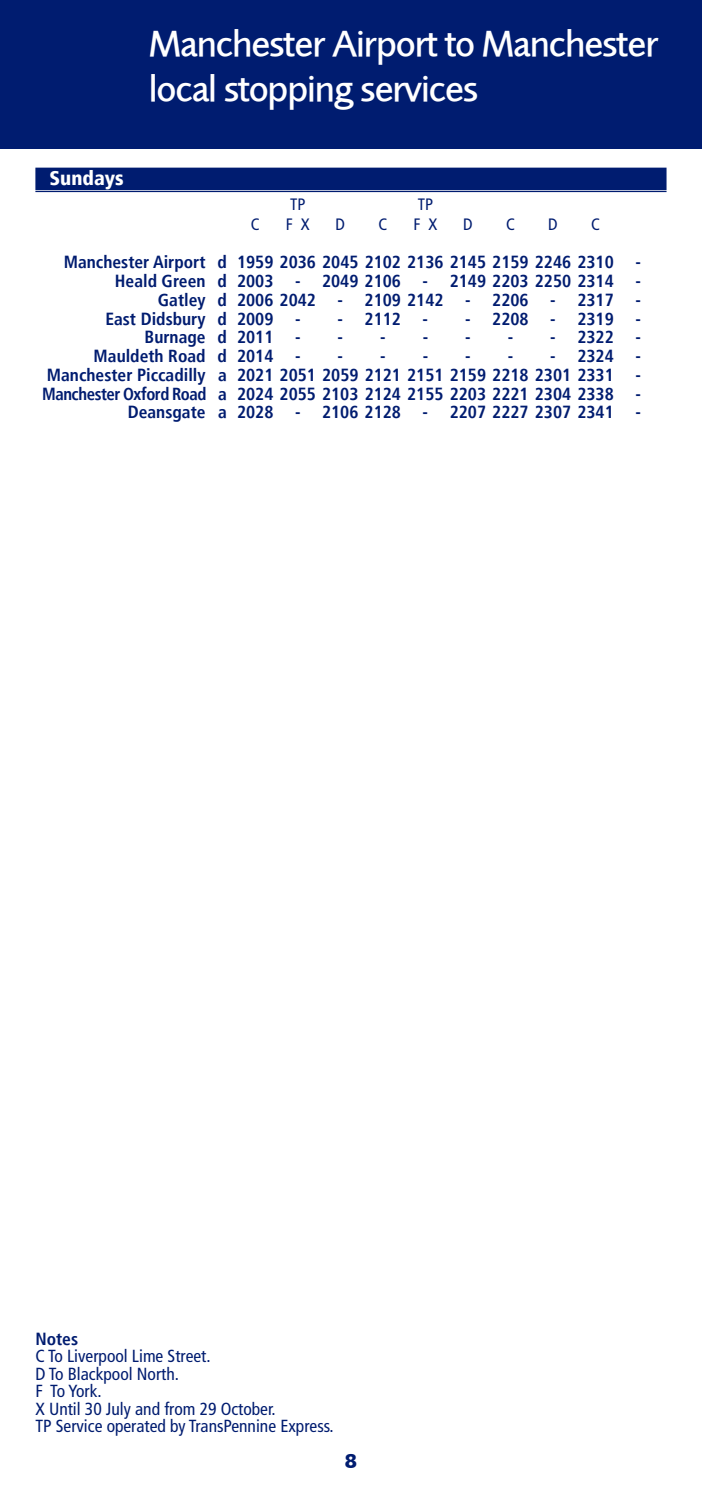
<style>
.page{position:relative;width:702px;height:1489px;background:#fff}
.page>*{position:absolute;margin:0;border:0;box-sizing:border-box;transform-origin:0 0}
.Table_Head_Sundays{font:500 37.5px/45px "Foundry Sans";letter-spacing:-.03em;color:#fff}
.Day_Head_Mon_-_Sun{font:900 condensed 20px "Frutiger LT";color:#fff}
.t1{font:900 20px "Frutiger CE";color:#001c70}
.Table_Text_deep_Out{font:700 condensed 17.5px "Frutiger LT";color:#001c70}
.Notes{font:condensed 17.5px "Frutiger LT";color:#001c70}
.Table_Text_deep_Out-2{font:700 condensed 17.5px "Frutiger LT";color:#001c70;scale:.96 1}
.Notes_Head{font:700 condensed 17.5px "Frutiger LT";color:#001c70}
.Codes_-_Medium{font:condensed 16.5px "Frutiger LT";color:#001c70}
</style>
<div class="page">
<div style="left:0;top:0;width:702px;height:149px;background:#001c70"></div>
<div style="left:35px;top:168px;width:631px;height:22px;background:#001c70"></div>
<hr style="left:35px;top:191px;width:631px;height:1px;background:#001c70">
<p class="Day_Head_Mon_-_Sun" style="left:50px;top:166px;width:76px">Sundays</p>
<p class="Table_Head_Sundays" style="left:149px;top:20px;width:511px">Manchester Airport to Manchester local stopping services</p>
<p class="Codes_-_Medium" style="left:290px;top:195px;width:17px">TP</p>
<p class="Codes_-_Medium" style="left:418px;top:195px;width:17px">TP</p>
<p class="Codes_-_Medium" style="left:251px;top:214px;width:10px">C</p>
<p class="Codes_-_Medium" style="left:286px;top:214px;width:25px">F X</p>
<p class="Codes_-_Medium" style="left:335px;top:214px;width:11px">D</p>
<p class="Codes_-_Medium" style="left:378px;top:214px;width:10px">C</p>
<p class="Codes_-_Medium" style="left:413px;top:214px;width:25px">F X</p>
<p class="Codes_-_Medium" style="left:463px;top:214px;width:11px">D</p>
<p class="Codes_-_Medium" style="left:506px;top:214px;width:10px">C</p>
<p class="Codes_-_Medium" style="left:548px;top:214px;width:11px">D</p>
<p class="Codes_-_Medium" style="left:591px;top:214px;width:10px">C</p>
<p class="Table_Text_deep_Out" style="left:64px;top:252px;width:578px">Manchester Airport d 1959 2036 2045 2102 2136 2145 2159 2246 2310 -</p>
<p class="Table_Text_deep_Out" style="left:115px;top:270px;width:527px">Heald Green d 2003 - 2049 2106 - 2149 2203 2250 2314 -</p>
<p class="Table_Text_deep_Out" style="left:158px;top:289px;width:484px">Gatley d 2006 2042 - 2109 2142 - 2206 - 2317 -</p>
<p class="Table_Text_deep_Out" style="left:105px;top:308px;width:197px">East Didsbury d 2009 -</p>
<p class="Table_Text_deep_Out" style="left:337px;top:308px;width:92px">- 2112 -</p>
<p class="Table_Text_deep_Out" style="left:465px;top:308px;width:177px">- 2208 - 2319 -</p>
<p class="Table_Text_deep_Out" style="left:145px;top:327px;width:157px">Burnage d 2011 -</p>
<p class="Table_Text_deep_Out" style="left:337px;top:327px;width:50px">- -</p>
<p class="Table_Text_deep_Out" style="left:422px;top:327px;width:50px">- -</p>
<p class="Table_Text_deep_Out" style="left:507px;top:327px;width:135px">- - 2322 -</p>
<p class="Table_Text_deep_Out" style="left:94px;top:345px;width:208px">Mauldeth Road d 2014 -</p>
<p class="Table_Text_deep_Out" style="left:337px;top:345px;width:50px">- -</p>
<p class="Table_Text_deep_Out" style="left:422px;top:345px;width:50px">- -</p>
<p class="Table_Text_deep_Out" style="left:507px;top:345px;width:135px">- - 2324 -</p>
<p class="Table_Text_deep_Out" style="left:47px;top:364px;width:595px">Manchester Piccadilly a 2021 2051 2059 2121 2151 2159 2218 2301 2331 -</p>
<p class="Table_Text_deep_Out-2" style="left:42px;top:383px;width:625px">Manchester Oxford Road a 2024 2055 2103 2124 2155 2203 2221 2304 2338 -</p>
<p class="Table_Text_deep_Out" style="left:128px;top:402px;width:514px">Deansgate a 2028 - 2106 2128 - 2207 2227 2307 2341 -</p>
<p class="Notes_Head" style="left:35px;top:1328px;width:44px">Notes</p>
<p class="Notes" style="left:35px;top:1345px;width:177px">C To Liverpool Lime Street.</p>
<p class="Notes" style="left:35px;top:1363px;width:145px">D To Blackpool North.</p>
<p class="Notes" style="left:35px;top:1380px;width:68px">F To York.</p>
<p class="Notes" style="left:35px;top:1398px;width:242px">X Until 30 July and from 29 October.</p>
<p class="Notes" style="left:35px;top:1415px;width:300px">TP Service operated by TransPennine Express.</p>
<p class="t1" style="left:345px;top:1448px;width:14px">8</p>
</div>
